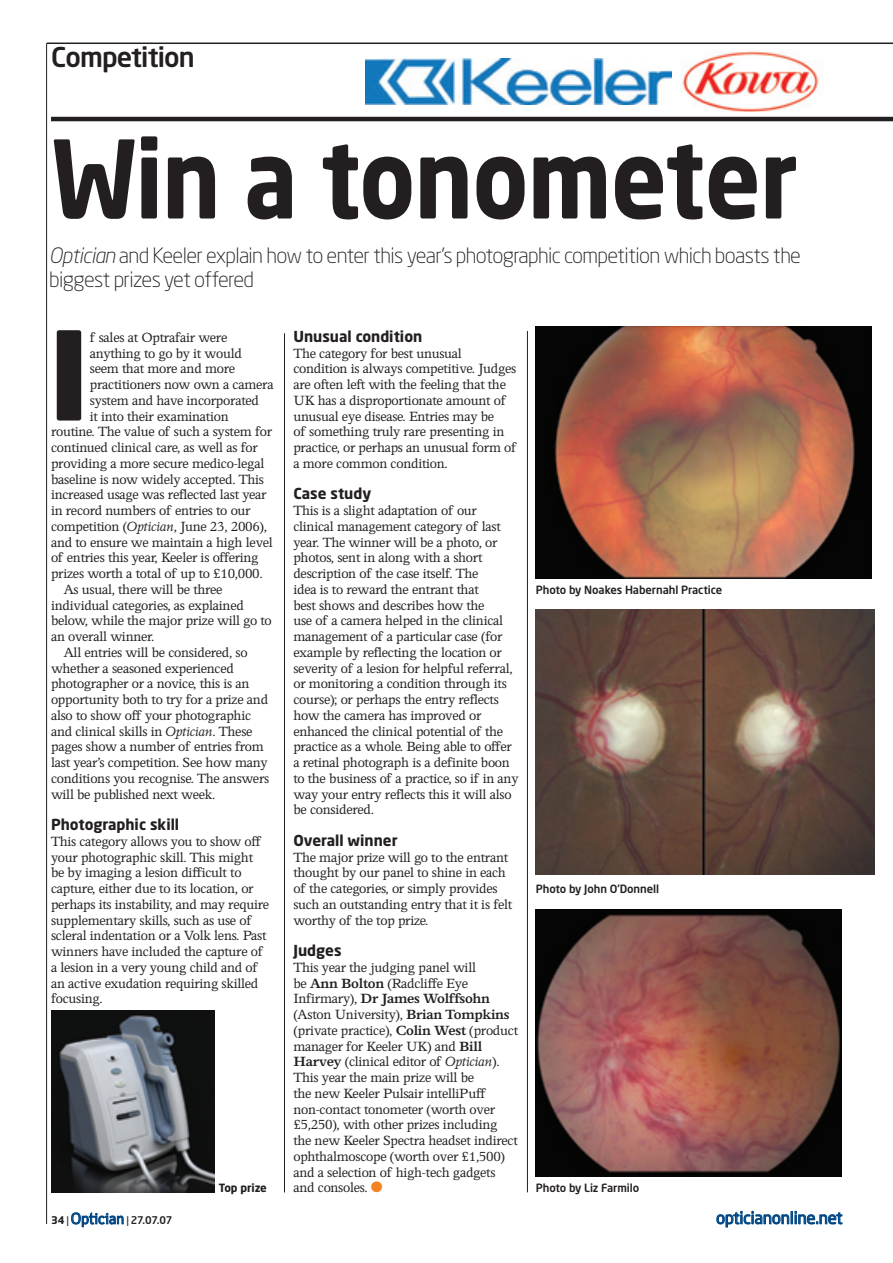
<style>
.page{position:relative;width:893px;height:1263px;background:#fff}
.page>*{position:absolute;margin:0;border:0;box-sizing:border-box;transform-origin:0 0}
._1__Drop_cap{font:700 121.65px "Neo Sans Pro";color:#231f20;scale:1.18 1}
._3__Head{font:700 106.5px "Neo Sans Pro";letter-spacing:-.01em;color:#231f20;scale:.9 1}
.t1{font:500 27px "Neo Sans Pro";letter-spacing:-.03em;color:#231f20}
._3__Standfirst{font:300 21px/24px "Neo Sans Pro";letter-spacing:-.03em;color:#231f20}
.t2{font:16.5px "Neo Sans Pro";letter-spacing:-.01em;color:#004684}
._1__Body_NI{font:15px/15.8px "Perrywood MT Std";letter-spacing:-.02em;color:#231f20}
._1__Drop_cap-2{font:15px "Perrywood MT Std";letter-spacing:-.02em;color:#231f20}
._1__Body{font:15px/15.8px "Perrywood MT Std";letter-spacing:-.02em;color:#231f20}
._4__Crosshead{font:700 15px "Neo Sans Pro";color:#231f20}
.t3{font:15px "Felbridge";letter-spacing:.01em;color:#004684;scale:.91 1}
._4__Caption{font:500 11.25px "Neo Sans Pro";letter-spacing:-.005em;color:#231f20}
._4__Caption-2{font:700 11.25px "Neo Sans Pro";letter-spacing:-.005em;color:#231f20}
.s1{font-style:italic}
.s2{font-weight:700}
.s3{color:#f58220}
.s4{font-family:"Neo Sans Pro";font-weight:700;font-size:10.5px;color:#231f20}
.s5{font-family:"Neo Sans Pro";font-size:10.5px;color:#231f20}
.s6{font-family:"Neo Sans Pro";font-weight:500;font-size:10.5px;color:#231f20}
</style>
<div class="page">
<hr style="left:46px;top:43px;width:1px;height:1181px;background:#231f20">
<hr style="left:51px;top:117px;width:842px;height:4px;background:#231f20">
<hr style="left:47px;top:43px;width:846px;height:1px;background:#231f20">
<svg style="left:716px;top:1211px;width:127px;height:17px"></svg>
<svg style="left:71px;top:1212px;width:53px;height:15px"></svg>
<img style="left:366px;top:58px;width:306px;height:47px">
<img style="left:682px;top:51px;width:140px;height:61px">
<hr style="left:284px;top:333px;width:1px;height:859px;background:#231f20">
<img style="left:536px;top:909px;width:306px;height:267px">
<img style="left:536px;top:326px;width:336px;height:252px">
<img style="left:536px;top:609px;width:339px;height:265px">
<hr style="left:527px;top:331px;width:1px;height:861px;background:#231f20">
<img style="left:51px;top:1010px;width:163px;height:182px">
<p class="t1" style="left:51px;top:40px;width:145px">Competition</p>
<p class="_3__Head" style="left:51px;top:111px;width:831px">Win a tonometer</p>
<p class="_3__Standfirst" style="left:49px;top:244px;width:753px"><span class="s1">Optician</span> and Keeler explain how to enter this year’s photographic competition which boasts the biggest prizes yet offered</p>
<p class="_1__Drop_cap" style="left:47px;top:297px;width:39px">I</p>
<p class="_1__Drop_cap-2" style="left:90px;top:329px;width:139px">f sales at Optrafair were</p>
<p class="_4__Crosshead" style="left:293px;top:327px;width:130px">Unusual condition</p>
<p class="_1__Body_NI" style="left:293px;top:345px;width:224px">The category for best unusual condition is always competitive. Judges are often left with the feeling that the UK has a disproportionate amount of unusual eye disease. Entries may be<br>of something truly rare presenting in practice, or perhaps an unusual form of a more common condition.</p>
<p class="_4__Crosshead" style="left:293px;top:484px;width:79px">Case study</p>
<p class="_1__Body_NI" style="left:293px;top:502px;width:227px">This is a slight adaptation of our clinical management category of last year. The winner will be a photo, or photos, sent in along with a short description of the case itself. The<br>idea is to reward the entrant that<br>best shows and describes how the<br>use of a camera helped in the clinical management of a particular case (for example by reflecting the location or severity of a lesion for helpful referral, or monitoring a condition through its course); or perhaps the entry reflects how the camera has improved or enhanced the clinical potential of the practice as a whole. Being able to offer a retinal photograph is a definite boon to the business of a practice, so if in any way your entry reflects this it will also be considered.</p>
<p class="_4__Crosshead" style="left:293px;top:831px;width:106px">Overall winner</p>
<p class="_1__Body_NI" style="left:293px;top:849px;width:220px">The major prize will go to the entrant thought by our panel to shine in each of the categories, or simply provides such an outstanding entry that it is felt worthy of the top prize.</p>
<p class="_4__Crosshead" style="left:293px;top:941px;width:50px">Judges</p>
<p class="_1__Body_NI" style="left:293px;top:959px;width:226px">This year the judging panel will<br>be <span class="s2">Ann Bolton</span> (Radcliffe Eye Infirmary), <span class="s2">Dr James Wolffsohn </span>(Aston University), <span class="s2">Brian Tompkins </span>(private practice), <span class="s2">Colin West</span> (product manager for Keeler UK) and <span class="s2">Bill Harvey</span> (clinical editor of <span class="s1">Optician</span>).<br>This year the main prize will be<br>the new Keeler Pulsair intelliPuff non-contact tonometer (worth over £5,250), with other prizes including the new Keeler Spectra headset indirect ophthalmoscope (worth over £1,500) and a selection of high-tech gadgets and consoles. <span class="s3">●</span></p>
<p class="_1__Drop_cap-2" style="left:90px;top:345px;width:154px">anything to go by it would</p>
<p class="_1__Drop_cap-2" style="left:90px;top:361px;width:147px">seem that more and more</p>
<p class="_1__Drop_cap-2" style="left:90px;top:376px;width:186px">practitioners now own a camera</p>
<p class="_1__Drop_cap-2" style="left:90px;top:392px;width:171px">system and have incorporated</p>
<p class="_1__Drop_cap-2" style="left:90px;top:408px;width:140px">it into their examination</p>
<p class="_1__Drop_cap-2" style="left:51px;top:424px;width:223px">routine. The value of such a system for</p>
<p class="_1__Drop_cap-2" style="left:51px;top:439px;width:208px">continued clinical care, as well as for</p>
<p class="_1__Drop_cap-2" style="left:51px;top:455px;width:215px">providing a more secure medico-legal</p>
<p class="_1__Drop_cap-2" style="left:51px;top:471px;width:215px">baseline is now widely accepted. This</p>
<p class="_1__Drop_cap-2" style="left:51px;top:487px;width:217px">increased usage was reflected last year</p>
<p class="_1__Drop_cap-2" style="left:51px;top:502px;width:201px">in record numbers of entries to our</p>
<p class="_1__Drop_cap-2" style="left:51px;top:518px;width:218px">competition (<span class="s1">Optician</span>, June 23, 2006),</p>
<p class="_1__Drop_cap-2" style="left:51px;top:534px;width:223px">and to ensure we maintain a high level</p>
<p class="_1__Drop_cap-2" style="left:51px;top:550px;width:209px">of entries this year, Keeler is offering</p>
<p class="_1__Drop_cap-2" style="left:51px;top:565px;width:213px">prizes worth a total of up to £10,000.</p>
<p class="_1__Body" style="left:51px;top:581px;width:222px;text-indent:13px">As usual, there will be three individual categories, as explained below, while the major prize will go to an overall winner.</p>
<p class="_1__Body" style="left:51px;top:644px;width:220px;text-indent:13px">All entries will be considered, so whether a seasoned experienced photographer or a novice, this is an opportunity both to try for a prize and also to show off your photographic and clinical skills in <span class="s1">Optician</span>. These pages show a number of entries from last year’s competition. See how many conditions you recognise. The answers will be published next week.</p>
<p class="_4__Crosshead" style="left:51px;top:815px;width:130px">Photographic skill</p>
<p class="_1__Body_NI" style="left:51px;top:833px;width:220px">This category allows you to show off your photographic skill. This might be by imaging a lesion difficult to capture, either due to its location, or perhaps its instability, and may require supplementary skills, such as use of scleral indentation or a Volk lens. Past winners have included the capture of a lesion in a very young child and of an active exudation requiring skilled focusing.</p>
<p class="_4__Caption" style="left:536px;top:582px;width:188px">Photo by Noakes Habernahl Practice</p>
<p class="_4__Caption" style="left:536px;top:882px;width:125px">Photo by John O’Donnell</p>
<p class="_4__Caption-2" style="left:219px;top:1181px;width:50px">Top prize</p>
<p class="_4__Caption" style="left:536px;top:1181px;width:105px">Photo by Liz Farmilo</p>
<p class="t3" style="left:51px;top:1209px;width:135px"><span class="s4">34</span> <span class="s5">|</span> Optician <span class="s5">|</span> <span class="s6">27.07.07</span></p>
<p class="t2" style="left:716px;top:1208px;width:128px">opticianonline.net</p>
</div>
